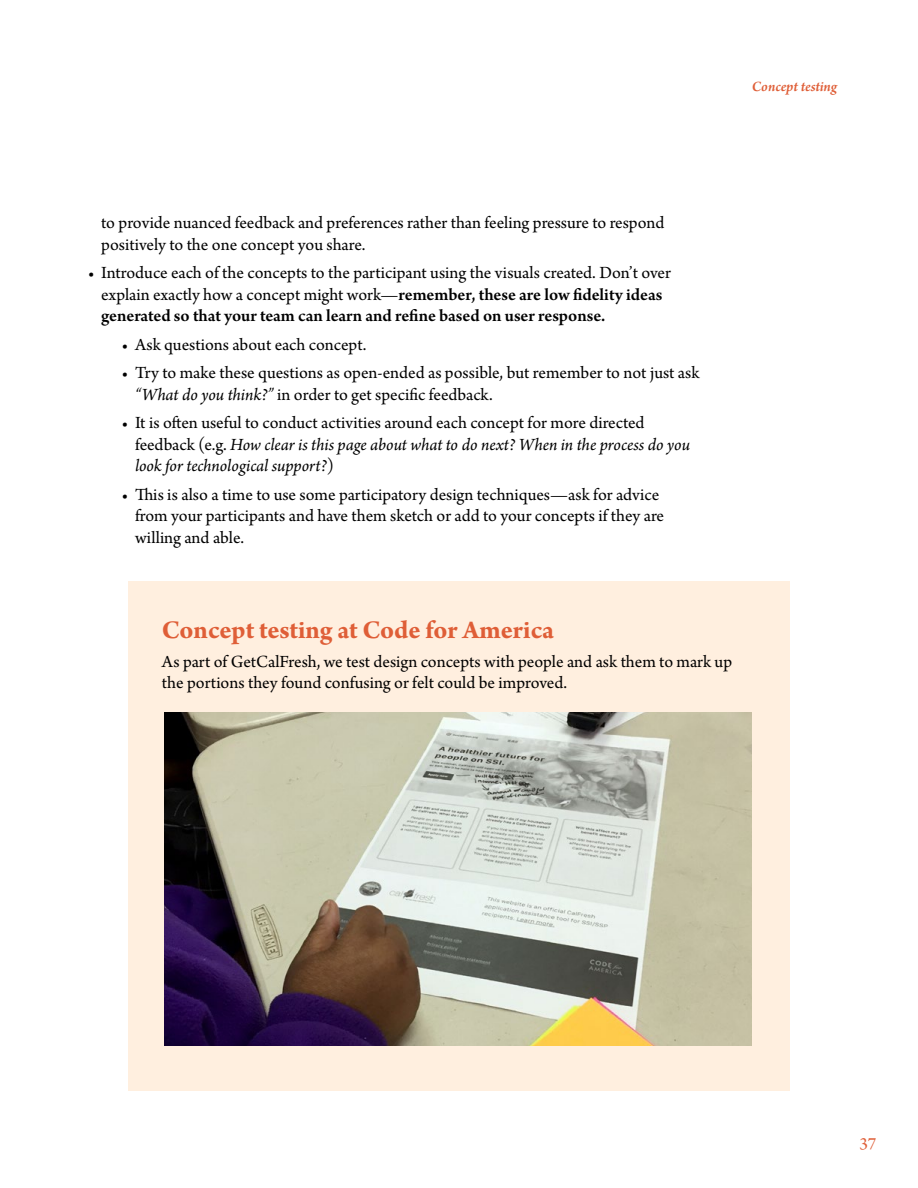
<style>
.page{position:relative;width:918px;height:1188px;background:#fff}
.page>*{position:absolute;margin:0;border:0;box-sizing:border-box;transform-origin:0 0}
.Callbox_Title{font:700 27px "Arno Pro";letter-spacing:-.005em;color:#df5e37}
.Callout_Box_Text{font:18px/21.6px "Arno Pro";color:#000}
.t1{font:italic 18px/21.6px "Arno Pro";letter-spacing:-.005em;color:#000}
.t2{font:18px "Arno Pro";color:#df5e37}
.t3{font:italic 600 15px "Arno Pro";letter-spacing:-.005em;color:#df5e37}
.s1{font-weight:600}
.s2{font-style:italic}
.s3{font-style:normal}
</style>
<div class="page">
<div style="left:128px;top:581px;width:662px;height:510px;background:#ffefdf"></div>
<img style="left:165px;top:713px;width:586px;height:333px">
<p class="t3" style="left:752px;top:78px;width:87px">Concept testing</p>
<p class="Callout_Box_Text" style="left:101px;top:213px;width:565px">to provide nuanced feedback and preferences rather than feeling pressure to respond positively to the one concept you share.</p>
<p class="Callout_Box_Text" style="left:101px;top:263px;width:571px;text-indent:-14px">• Introduce each of the concepts to the participant using the visuals created. Don’t over explain exactly how a concept might work—<span class="s1">remember, these are low fidelity ideas generated so that your team can learn and refine based on user response.</span></p>
<p class="Callout_Box_Text" style="left:122px;top:334px;width:246px">• Ask questions about each concept.</p>
<p class="Callout_Box_Text" style="left:135px;top:363px;width:566px;text-indent:-14px">• Try to make these questions as open-ended as possible, but remember to not just ask <span class="s2">“What do you think?”</span> in order to get specific feedback.</p>
<p class="t1" style="left:135px;top:413px;width:557px;text-indent:-14px"><span class="s3">• It is often useful to conduct activities around each concept for more directed feedback (e.g.</span> How clear is this page about what to do next? When in the process do you look for technological support?<span class="s3">)</span></p>
<p class="Callout_Box_Text" style="left:135px;top:484px;width:531px;text-indent:-14px">• This is also a time to use some participatory design techniques—ask for advice from your participants and have them sketch or add to your concepts if they are willing and able.</p>
<p class="Callbox_Title" style="left:162px;top:615px;width:394px">Concept testing at Code for America</p>
<p class="Callout_Box_Text" style="left:162px;top:652px;width:572px">As part of GetCalFresh, we test design concepts with people and ask them to mark up the portions they found confusing or felt could be improved.</p>
<p class="t2" style="left:859px;top:1133px;width:19px">37</p>
</div>
